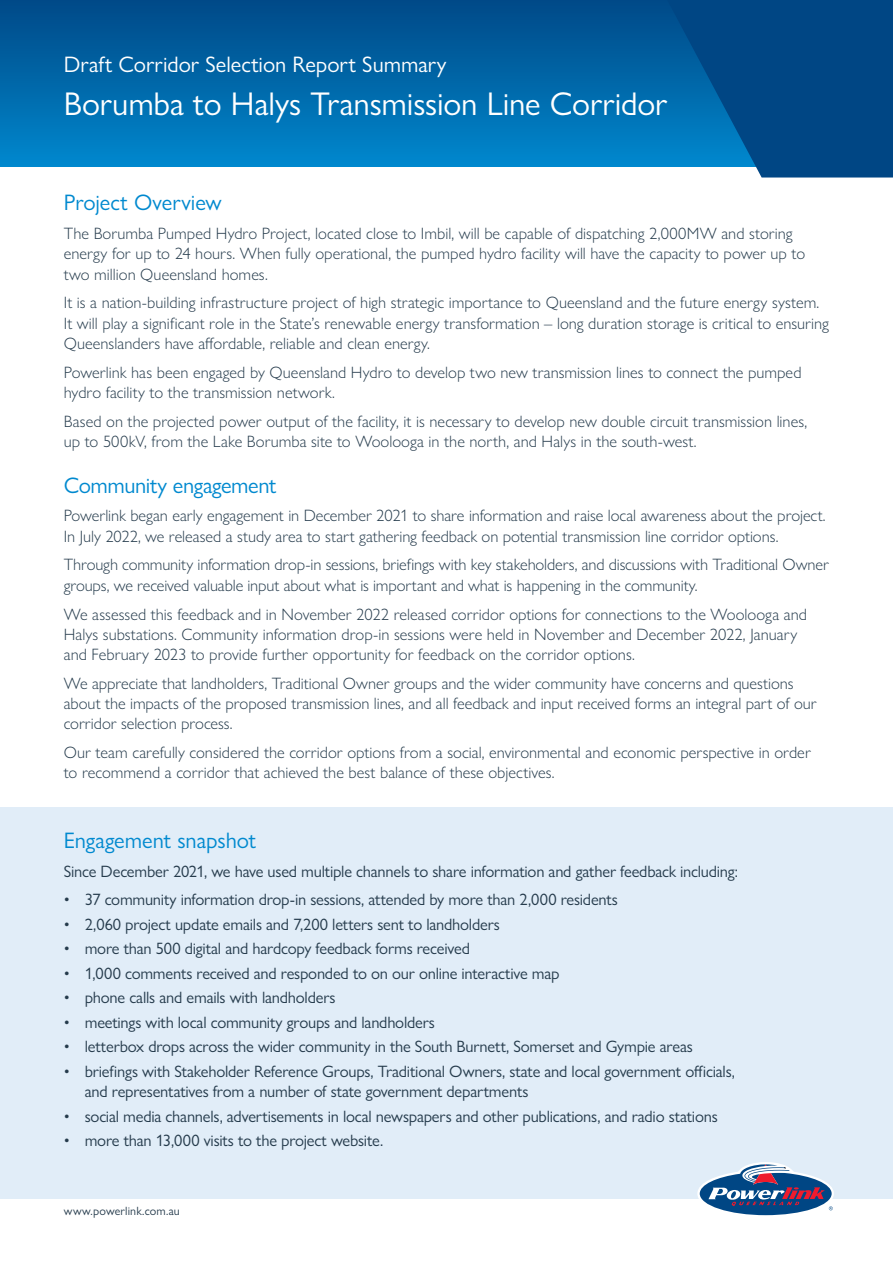
<style>
.page{position:relative;width:893px;height:1263px;background:#fff}
.page>*{position:absolute;margin:0;border:0;box-sizing:border-box;transform-origin:0 0}
.heading_1{font:33px "Gill Sans Nova";letter-spacing:-.005em;color:#fff}
.body_copy_small{font:22.5px "Gill Sans Nova";letter-spacing:-.005em;color:#0089cf}
.heading_1-2{font:22.5px "Gill Sans Nova";color:#fff}
.Body_Copy{font:300 16.5px/20.2px "Gill Sans Nova";color:#253b4c}
.Body_Copy-2{font:16.5px/20.2px "Gill Sans Nova";letter-spacing:-.015em;color:#253b4c}
.Body_Copy-3{font:12px "Gill Sans Nova";letter-spacing:.015em;color:#253b4c}
</style>
<div class="page">
<div style="left:0;top:807px;width:893px;height:392px;background:#e1edf8"></div>
<div style="left:0;top:0;width:893px;height:167px;background:linear-gradient(to bottom,#004986,#0087cd)"></div>
<svg style="left:667px;top:0;width:226px;height:178px;background:#065390"></svg>
<svg style="left:697px;top:1162px;width:137px;height:54px"></svg>
<p class="heading_1-2" style="left:64px;top:50px;width:384px">Draft Corridor Selection Report Summary</p>
<p class="heading_1" style="left:64px;top:84px;width:605px">Borumba to Halys Transmission Line Corridor</p>
<p class="body_copy_small" style="left:64px;top:189px;width:159px">Project Overview</p>
<p class="Body_Copy" style="left:64px;top:223px;width:743px">The Borumba Pumped Hydro Project, located close to Imbil, will be capable of dispatching 2,000MW and storing energy for up to 24 hours. When fully operational, the pumped hydro facility will have the capacity to power up to two million Queensland homes.</p>
<p class="Body_Copy" style="left:64px;top:292px;width:767px">It is a nation-building infrastructure project of high strategic importance to Queensland and the future energy system.<br>It will play a significant role in the State’s renewable energy transformation – long duration storage is critical to ensuring<br>Queenslanders have affordable, reliable and clean energy.</p>
<p class="Body_Copy" style="left:64px;top:362px;width:739px">Powerlink has been engaged by Queensland Hydro to develop two new transmission lines to connect the pumped hydro facility to the transmission network.</p>
<p class="Body_Copy" style="left:64px;top:411px;width:745px">Based on the projected power output of the facility, it is necessary to develop new double circuit transmission lines, up to 500kV, from the Lake Borumba site to Woolooga in the north, and Halys in the south-west.</p>
<p class="body_copy_small" style="left:64px;top:471px;width:214px">Community engagement</p>
<p class="Body_Copy" style="left:64px;top:506px;width:763px">Powerlink began early engagement in December 2021 to share information and raise local awareness about the project.<br>In July 2022, we released a study area to start gathering feedback on potential transmission line corridor options.</p>
<p class="Body_Copy" style="left:64px;top:555px;width:767px">Through community information drop-in sessions, briefings with key stakeholders, and discussions with Traditional Owner groups, we received valuable input about what is important and what is happening in the community.</p>
<p class="Body_Copy" style="left:64px;top:604px;width:745px">We assessed this feedback and in November 2022 released corridor options for connections to the Woolooga and<br>Halys substations. Community information drop-in sessions were held in November and December 2022, January and February 2023 to provide further opportunity for feedback on the corridor options.</p>
<p class="Body_Copy" style="left:64px;top:673px;width:754px">We appreciate that landholders, Traditional Owner groups and the wider community have concerns and questions about the impacts of the proposed transmission lines, and all feedback and input received forms an integral part of our corridor selection process.</p>
<p class="Body_Copy" style="left:64px;top:742px;width:749px">Our team carefully considered the corridor options from a social, environmental and economic perspective in order to recommend a corridor that achieved the best balance of these objectives.</p>
<p class="body_copy_small" style="left:64px;top:826px;width:194px">Engagement snapshot</p>
<p class="Body_Copy-2" style="left:64px;top:861px;width:676px">Since December 2021, we have used multiple channels to share information and gather feedback including:</p>
<p class="Body_Copy-2" style="left:64px;top:889px;width:556px">• 37 community information drop-in sessions, attended by more than 2,000 residents</p>
<p class="Body_Copy-2" style="left:64px;top:914px;width:438px">• 2,060 project update emails and 7,200 letters sent to landholders</p>
<p class="Body_Copy-2" style="left:64px;top:938px;width:408px">• more than 500 digital and hardcopy feedback forms received</p>
<p class="Body_Copy-2" style="left:64px;top:963px;width:497px">• 1,000 comments received and responded to on our online interactive map</p>
<p class="Body_Copy-2" style="left:64px;top:987px;width:273px">• phone calls and emails with landholders</p>
<p class="Body_Copy-2" style="left:64px;top:1012px;width:373px">• meetings with local community groups and landholders</p>
<p class="Body_Copy-2" style="left:64px;top:1036px;width:631px">• letterbox drops across the wider community in the South Burnett, Somerset and Gympie areas</p>
<p class="Body_Copy-2" style="left:85px;top:1061px;width:652px;text-indent:-21px">• briefings with Stakeholder Reference Groups, Traditional Owners, state and local government officials, and representatives from a number of state government departments</p>
<p class="Body_Copy-2" style="left:64px;top:1106px;width:656px">• social media channels, advertisements in local newspapers and other publications, and radio stations</p>
<p class="Body_Copy-2" style="left:64px;top:1130px;width:321px">• more than 13,000 visits to the project website.</p>
<p class="Body_Copy-3" style="left:64px;top:1203px;width:118px">www.powerlink.com.au</p>
</div>
